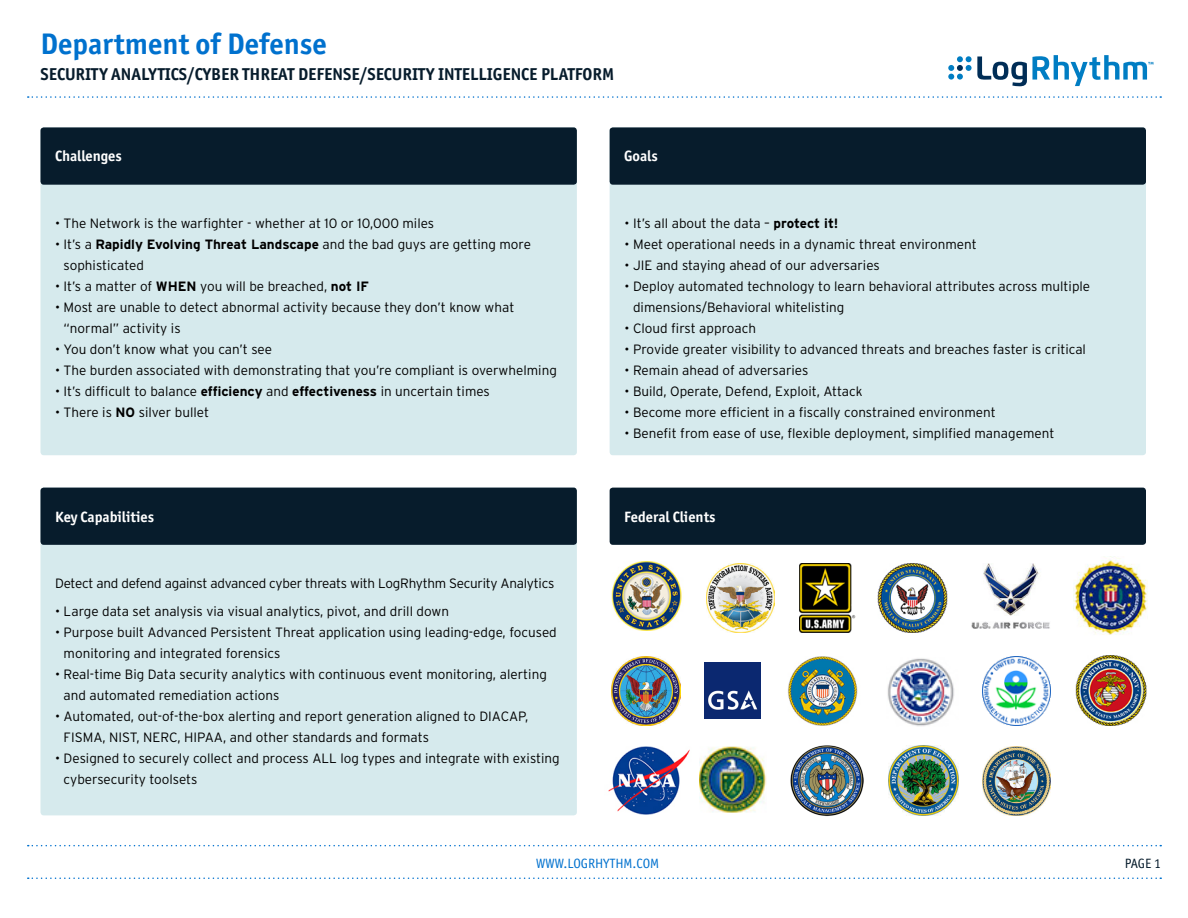
<style>
.page{position:relative;width:1188px;height:918px;background:#fff}
.page>*{position:absolute;margin:0;border:0;box-sizing:border-box;transform-origin:0 0}
.t1{font:700 29.85px "Officina Sans ITC Std";color:#0071ce}
.t2{font:700 17.25px "Officina Sans ITC Std";color:#071c2c}
.t3{font:700 15px "Officina Sans ITC Std";color:#fff}
.t4{font:300 13.5px/21px "Interstate";color:#000}
.t5{font:300 13.5px "Interstate";letter-spacing:-.02em;color:#000}
.t6{font:13.5px "Officina Sans ITC Std";color:#0071ce}
.t7{font:13.5px "Officina Sans ITC Std";color:#071c2c}
.s1{font-weight:700}
</style>
<div class="page">
<img style="left:887px;top:658px;width:67px;height:68px">
<img style="left:971px;top:563px;width:79px;height:65px">
<svg style="left:28px;top:96px;width:1133px;height:2px"></svg>
<svg style="left:28px;top:878px;width:1133px;height:1px"></svg>
<svg style="left:28px;top:845px;width:1133px;height:1px"></svg>
<svg style="left:948px;top:55px;width:206px;height:31px"></svg>
<div style="left:40px;top:127px;width:537px;height:328px;background:#d6eaed;border-radius:3px"></div>
<div style="left:40px;top:488px;width:537px;height:327px;background:#d6eaed;border-radius:3px"></div>
<div style="left:610px;top:127px;width:536px;height:328px;background:#d6eaed;border-radius:3px"></div>
<div style="left:40px;top:127px;width:537px;height:58px;background:#071c2c;border-radius:3px"></div>
<div style="left:610px;top:127px;width:536px;height:58px;background:#071c2c;border-radius:3px"></div>
<div style="left:40px;top:488px;width:537px;height:57px;background:#071c2c;border-radius:3px"></div>
<div style="left:610px;top:488px;width:536px;height:57px;background:#071c2c;border-radius:3px"></div>
<img style="left:800px;top:563px;width:56px;height:69px">
<img style="left:1074px;top:556px;width:74px;height:79px">
<img style="left:705px;top:663px;width:56px;height:56px">
<img style="left:878px;top:563px;width:70px;height:69px">
<img style="left:790px;top:745px;width:74px;height:71px">
<img style="left:608px;top:747px;width:82px;height:67px">
<img style="left:788px;top:656px;width:70px;height:69px">
<img style="left:706px;top:563px;width:69px;height:69px">
<img style="left:612px;top:656px;width:68px;height:69px">
<img style="left:888px;top:745px;width:70px;height:70px">
<img style="left:612px;top:561px;width:70px;height:69px">
<img style="left:1075px;top:655px;width:72px;height:70px">
<img style="left:983px;top:747px;width:68px;height:68px">
<img style="left:982px;top:656px;width:69px;height:69px">
<img style="left:699px;top:746px;width:67px;height:67px">
<h1 class="t1" style="left:40px;top:26px;width:288px">Department of Defense</h1>
<p class="t2" style="left:40px;top:63px;width:575px">SECURITY ANALYTICS/CYBER THREAT DEFENSE/SECURITY INTELLIGENCE PLATFORM</p>
<p class="t3" style="left:55px;top:147px;width:68px">Challenges</p>
<p class="t4" style="left:55px;top:213px;width:381px">• The Network is the warfighter - whether at 10 or 10,000 miles</p>
<p class="t4" style="left:64px;top:234px;width:469px;text-indent:-9px">• It’s a <span class="s1">Rapidly Evolving Threat Landscape</span> and the bad guys are getting more sophisticated</p>
<p class="t4" style="left:55px;top:276px;width:315px">• It’s a matter of <span class="s1">WHEN</span> you will be breached, <span class="s1">not IF</span></p>
<p class="t4" style="left:64px;top:297px;width:452px;text-indent:-9px">• Most are unable to detect abnormal activity because they don’t know what “normal” activity is</p>
<p class="t4" style="left:55px;top:339px;width:219px">• You don’t know what you can’t see</p>
<p class="t4" style="left:55px;top:360px;width:503px">• The burden associated with demonstrating that you’re compliant is overwhelming</p>
<p class="t4" style="left:55px;top:381px;width:436px">• It’s difficult to balance <span class="s1">efficiency</span> and <span class="s1">effectiveness</span> in uncertain times</p>
<p class="t4" style="left:55px;top:402px;width:156px">• There is <span class="s1">NO</span> silver bullet</p>
<p class="t3" style="left:624px;top:147px;width:35px">Goals</p>
<p class="t4" style="left:625px;top:213px;width:216px">• It’s all about the data – <span class="s1">protect it!</span></p>
<p class="t4" style="left:625px;top:234px;width:354px">• Meet operational needs in a dynamic threat environment</p>
<p class="t4" style="left:625px;top:255px;width:257px">• JIE and staying ahead of our adversaries</p>
<p class="t4" style="left:633px;top:276px;width:459px;text-indent:-9px">• Deploy automated technology to learn behavioral attributes across multiple dimensions/Behavioral whitelisting</p>
<p class="t4" style="left:625px;top:318px;width:133px">• Cloud first approach</p>
<p class="t4" style="left:625px;top:339px;width:463px">• Provide greater visibility to advanced threats and breaches faster is critical</p>
<p class="t4" style="left:625px;top:360px;width:185px">• Remain ahead of adversaries</p>
<p class="t4" style="left:625px;top:381px;width:240px">• Build, Operate, Defend, Exploit, Attack</p>
<p class="t4" style="left:625px;top:402px;width:373px">• Become more efficient in a fiscally constrained environment</p>
<p class="t4" style="left:625px;top:423px;width:431px">• Benefit from ease of use, flexible deployment, simplified management</p>
<p class="t3" style="left:55px;top:507px;width:101px">Key Capabilities</p>
<p class="t3" style="left:624px;top:507px;width:93px">Federal Clients</p>
<p class="t5" style="left:55px;top:576px;width:501px">Detect and defend against advanced cyber threats with LogRhythm Security Analytics</p>
<p class="t4" style="left:55px;top:601px;width:395px">• Large data set analysis via visual analytics, pivot, and drill down</p>
<p class="t4" style="left:64px;top:622px;width:495px;text-indent:-9px">• Purpose built Advanced Persistent Threat application using leading-edge, focused monitoring and integrated forensics</p>
<p class="t4" style="left:64px;top:664px;width:485px;text-indent:-9px">• Real-time Big Data security analytics with continuous event monitoring, alerting and automated remediation actions</p>
<p class="t4" style="left:64px;top:706px;width:466px;text-indent:-9px">• Automated, out-of-the-box alerting and report generation aligned to DIACAP,<br>FISMA, NIST, NERC, HIPAA, and other standards and formats</p>
<p class="t4" style="left:64px;top:748px;width:498px;text-indent:-9px">• Designed to securely collect and process ALL log types and integrate with existing cybersecurity toolsets</p>
<p class="t6" style="left:536px;top:855px;width:124px">WWW.LOGRHYTHM.COM</p>
<p class="t7" style="left:1125px;top:855px;width:38px">PAGE 1</p>
</div>
